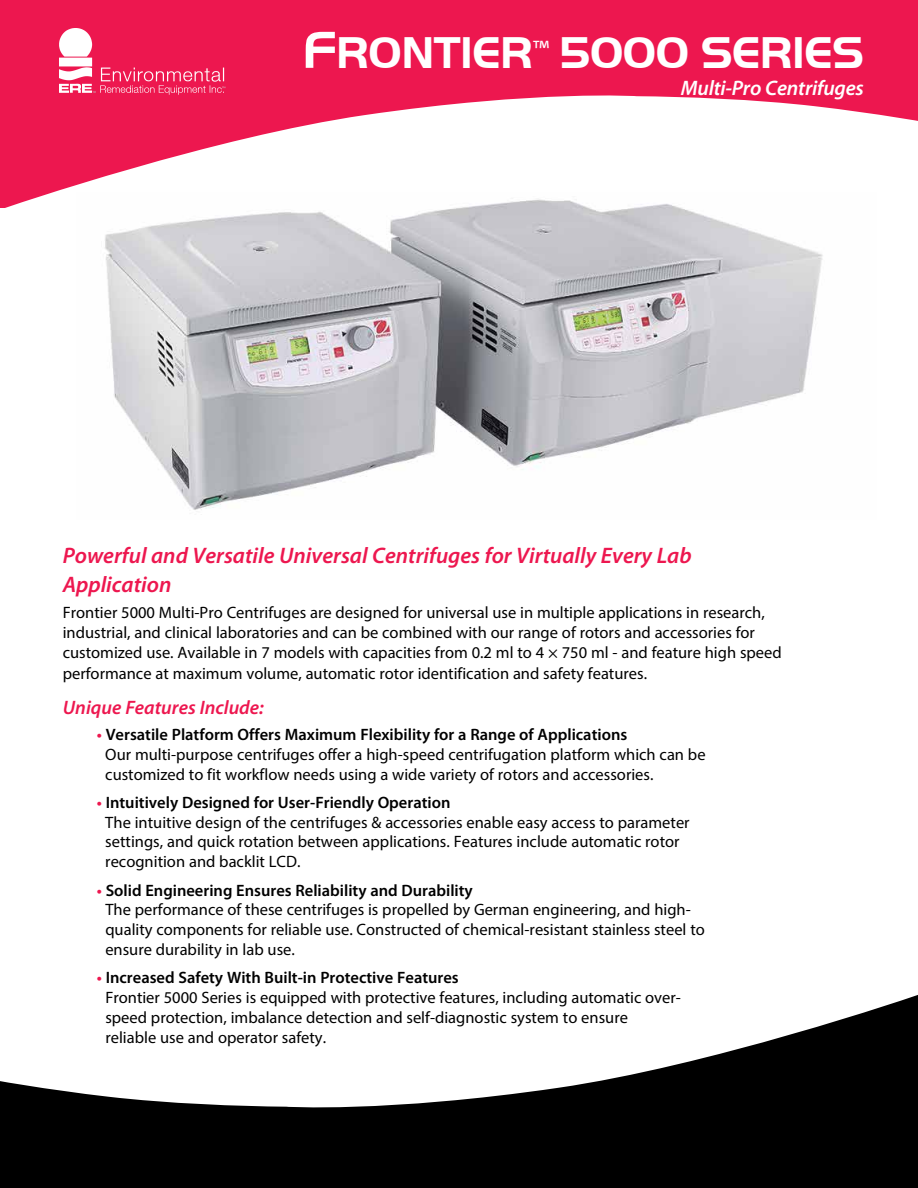
<style>
.page{position:relative;width:918px;height:1188px;background:#fff}
.page>*{position:absolute;margin:0;border:0;box-sizing:border-box;transform-origin:0 0}
.t1{font:700 45.9px "Handel Got D";letter-spacing:-.01em;color:#fff}
.t2{font:italic 600 22.5px/28.8px "Myriad Pro";color:#ed174f}
.t3{font:italic 600 21px "Myriad Pro";letter-spacing:-.01em;color:#fff}
.t4{font:italic 600 19.5px "Myriad Pro";color:#ed174f}
.t5{font:16.5px/19.8px "Myriad Pro";color:#000}
.s1{font-size:54px}
.s2{font-weight:600;color:#ed174f}
.s3{font-weight:600}
</style>
<div class="page">
<svg style="left:0;top:0;width:918px;height:207px;fill:#ed174f"></svg>
<svg style="left:0;top:995px;width:918px;height:193px;fill:#000"></svg>
<div style="left:77px;top:193px;width:830px;height:327px;background:#fff"></div>
<img style="left:105px;top:199px;width:718px;height:311px">
<img style="left:60px;top:28px;width:165px;height:67px">
<h1 class="t1" style="left:302px;top:27px;width:563px"><span class="s1">F</span>RONTIER<sup>™</sup> 5000 SERIES</h1>
<p class="t3" style="left:681px;top:74px;width:185px">Multi-Pro Centrifuges</p>
<h2 class="t2" style="left:63px;top:541px;width:630px">Powerful and Versatile Universal Centrifuges for Virtually Every Lab<br>Application</h2>
<p class="t5" style="left:63px;top:602px;width:721px">Frontier 5000 Multi-Pro Centrifuges are designed for universal use in multiple applications in research, industrial, and clinical laboratories and can be combined with our range of rotors and accessories for customized use. Available in 7 models with capacities from 0.2 ml to 4 × 750 ml - and feature high speed</p>
<p class="t5" style="left:63px;top:664px;width:586px">performance at maximum volume, automatic rotor identification and safety features.</p>
<p class="t4" style="left:63px;top:695px;width:203px">Unique Features Include:</p>
<p class="t5" style="left:105px;top:724px;width:602px;text-indent:-9px"><span class="s2">•</span> <span class="s3">Versatile Platform Offers Maximum Flexibility for a Range of Applications<br></span>Our multi-purpose centrifuges offer a high-speed centrifugation platform which can be customized to fit workflow needs using a wide variety of rotors and accessories.</p>
<p class="t5" style="left:105px;top:792px;width:586px;text-indent:-9px"><span class="s2">•</span> <span class="s3">Intuitively Designed for User-Friendly Operation<br></span>The intuitive design of the centrifuges &amp; accessories enable easy access to parameter settings, and quick rotation between applications. Features include automatic rotor recognition and backlit LCD.</p>
<p class="t5" style="left:105px;top:880px;width:601px;text-indent:-9px"><span class="s2">•</span> <span class="s3">Solid Engineering Ensures Reliability and Durability<br></span>The performance of these centrifuges is propelled by German engineering, and high&shy;quality components for reliable use. Constructed of chemical-resistant stainless steel to ensure durability in lab use.</p>
<p class="t5" style="left:105px;top:968px;width:577px;text-indent:-9px"><span class="s2">•</span> <span class="s3">Increased Safety With Built-in Protective Features<br></span>Frontier 5000 Series is equipped with protective features, including automatic over&shy;speed protection, imbalance detection and self-diagnostic system to ensure reliable use and operator safety.</p>
</div>
